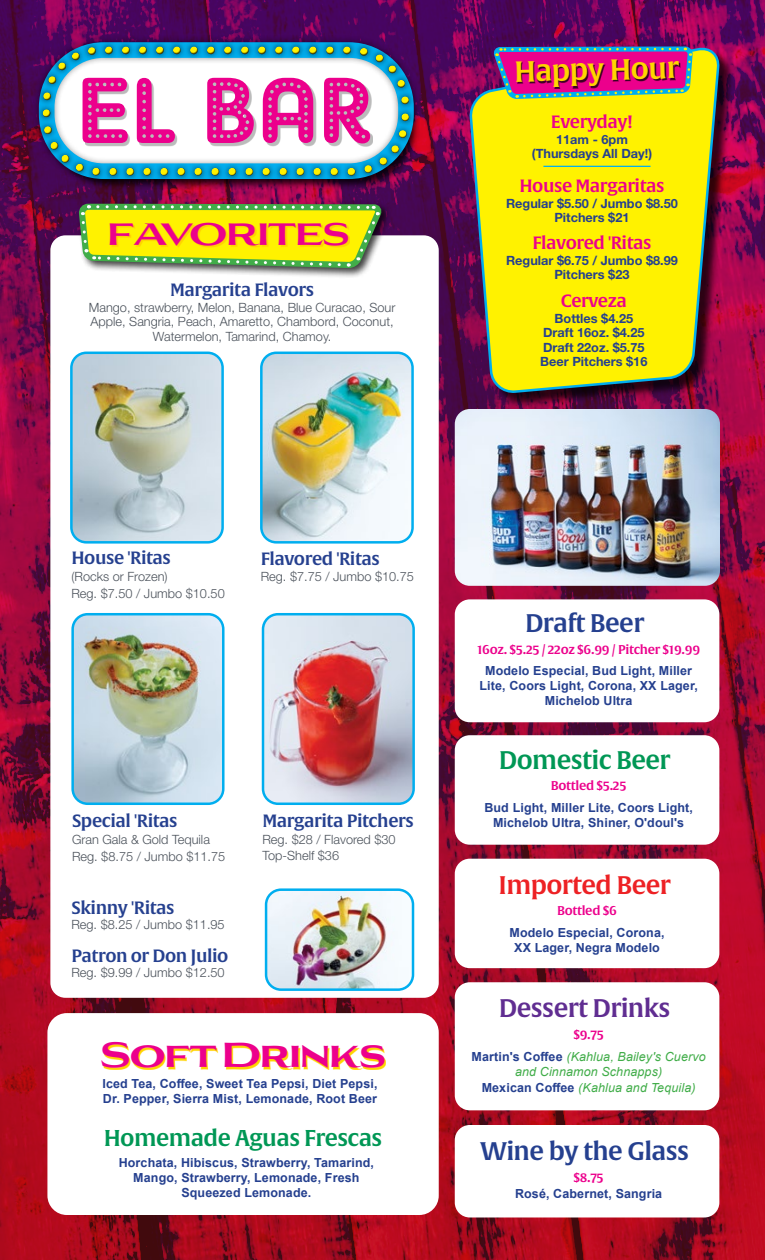
<style>
.page{position:relative;width:765px;height:1260px;background:#fff}
.page>*{position:absolute;margin:0;border:0;box-sizing:border-box;transform-origin:0 0}
.t1{font:700 33.75px "Aviano Flare";letter-spacing:-.025em;color:#ec008c}
.t2{font:700 30px "Aviano Flare";letter-spacing:-.025em;color:#ec008c}
.t3{font:28.75px "Alverata Sb";color:#ffd400}
.t4{font:25px "Alverata Sb";letter-spacing:-.025em;color:#25408f}
.t5{font:25px "Alverata Sb";letter-spacing:-.025em;color:#602d91}
.t6{font:25px "Alverata Sb";letter-spacing:-.025em;color:#009755}
.t7{font:25px "Alverata Sb";letter-spacing:-.025em;color:#ed2124}
.t8{font:22.5px "Alverata Sb";letter-spacing:-.025em;color:#009755}
.t9{font:17.5px "Alverata Sb";letter-spacing:-.025em;color:#25408f}
.t10{font:17.5px "Alverata Sb";letter-spacing:-.025em;color:#ec008c}
.t11{font:300 12.75px/16.2px "Helvetica Neue LT Std";color:#4a515a}
.t12{font:700 12.75px/14.5px "Helvetica Neue LT Std";color:#25408f;text-align:center}
.t13{font:700 12.5px/15px "Arial";letter-spacing:.01em;color:#25408f;text-align:center}
.t14{font:italic 12.5px/15.5px "Arial";letter-spacing:.01em;color:#41ad49;text-align:center}
.t15{font:12.5px "Alverata Sb";letter-spacing:-.025em;color:#ec008c}
.s1{font-weight:700;font-style:normal;color:#25408f}
</style>
<div class="page">
<img style="left:0;top:0;width:765px;height:1260px">
<div style="left:49px;top:1014px;width:389px;height:200px;background:#fff;border-radius:18px"></div>
<div style="left:47px;top:1013px;width:392px;height:202px;border:2px solid #fff;border-radius:18px"></div>
<div style="left:455px;top:982px;width:264px;height:128px;background:#fff;border-radius:15px"></div>
<div style="left:455px;top:1125px;width:264px;height:92px;background:#fff;border-radius:15px"></div>
<div style="left:455px;top:859px;width:264px;height:109px;background:#fff;border-radius:15px"></div>
<div style="left:455px;top:735px;width:264px;height:110px;background:#fff;border-radius:15px"></div>
<div style="left:455px;top:599px;width:264px;height:123px;background:#fff;border-radius:15px"></div>
<div style="left:50px;top:235px;width:389px;height:763px;background:#fff;border-radius:15px"></div>
<div style="left:76px;top:201px;width:316px;height:77px;background:#000;opacity:.75"></div>
<svg style="left:75px;top:201px;width:309px;height:67px;background:#bac435"></svg>
<div style="left:472px;top:50px;width:263px;height:358px;background:#000;opacity:.75"></div>
<svg style="left:468px;top:44px;width:251px;height:351px;background:#dfcc0f"></svg>
<svg style="left:492px;top:44px;width:204px;height:55px;background:#966189"></svg>
<div style="left:48px;top:53px;width:372px;height:137px;background:#000;opacity:.75"></div>
<div style="left:32px;top:35px;width:389px;height:151px;background:#000;opacity:.45"></div>
<div style="left:36px;top:40px;width:380px;height:142px;background:#000;opacity:.75"></div>
<div style="left:41px;top:46px;width:368px;height:132px;background:#000;opacity:.75"></div>
<hr style="left:543px;top:166px;width:108px;height:1px;background:#00aeef">
<img style="left:74px;top:616px;width:148px;height:186px">
<div style="left:71px;top:613px;width:154px;height:192px;border:2px solid #00aeef;border-radius:15px"></div>
<img style="left:264px;top:615px;width:148px;height:187px">
<div style="left:262px;top:613px;width:153px;height:192px;border:2px solid #00aeef;border-radius:15px"></div>
<img style="left:72px;top:354px;width:149px;height:187px">
<div style="left:70px;top:352px;width:154px;height:192px;border:2px solid #00aeef;border-radius:15px"></div>
<img style="left:262px;top:354px;width:149px;height:187px">
<div style="left:260px;top:352px;width:154px;height:192px;border:2px solid #00aeef;border-radius:15px"></div>
<div style="left:517px;top:60px;width:163px;height:28px;background:#000;opacity:.75"></div>
<svg style="left:103px;top:1044px;width:283px;height:26px"></svg>
<svg style="left:111px;top:224px;width:239px;height:23px;background:#ffe600"></svg>
<img style="left:455px;top:409px;width:265px;height:177px">
<img style="left:268px;top:891px;width:144px;height:97px">
<div style="left:265px;top:888px;width:149px;height:103px;border:2px solid #00aeef;border-radius:15px"></div>
<h2 class="t2" style="left:108px;top:217px;width:243px">FAVORITES</h2>
<h3 class="t9" style="left:170px;top:279px;width:146px">Margarita Flavors</h3>
<p class="t11" style="left:89px;top:300px;width:308px;line-height:14.5px;text-align:center">Mango, strawberry, Melon, Banana, Blue Curacao, Sour<br>Apple, Sangria, Peach, Amaretto, Chambord, Coconut,<br>Watermelon, Tamarind, Chamoy.</p>
<h3 class="t3" style="left:514px;top:53px;width:166px;rotate:-1deg">Happy Hour</h3>
<h3 class="t10" style="left:551px;top:111px;width:84px">Everyday!</h3>
<p class="t12" style="left:532px;top:132px;width:122px">11am - 6pm (Thursdays All Day!)</p>
<h3 class="t10" style="left:519px;top:175px;width:147px">House Margaritas</h3>
<p class="t12" style="left:506px;top:195px;width:173px">Regular $5.50 / Jumbo $8.50<br>Pitchers $21</p>
<h3 class="t10" style="left:532px;top:232px;width:121px">Flavored 'Ritas</h3>
<p class="t12" style="left:506px;top:253px;width:173px">Regular $6.75 / Jumbo $8.99<br>Pitchers $23</p>
<h3 class="t10" style="left:561px;top:290px;width:68px">Cerveza</h3>
<p class="t12" style="left:540px;top:311px;width:109px">Bottles $4.25<br>Draft 16oz. $4.25<br>Draft 22oz. $5.75<br>Beer Pitchers $16</p>
<h3 class="t9" style="left:71px;top:547px;width:101px">House 'Ritas</h3>
<p class="t11" style="left:71px;top:568px;width:155px">(Rocks or Frozen)<br>Reg. $7.50 / Jumbo $10.50</p>
<h3 class="t9" style="left:261px;top:548px;width:121px">Flavored 'Ritas</h3>
<p class="t11" style="left:261px;top:568px;width:155px">Reg. $7.75 / Jumbo $10.75</p>
<h3 class="t9" style="left:72px;top:810px;width:107px">Special 'Ritas</h3>
<p class="t11" style="left:72px;top:831px;width:155px">Gran Gala &amp; Gold Tequila<br>Reg. $8.75 / Jumbo $11.75</p>
<h3 class="t9" style="left:71px;top:897px;width:105px">Skinny 'Ritas</h3>
<p class="t11" style="left:71px;top:917px;width:155px">Reg. $8.25 / Jumbo $11.95</p>
<h3 class="t9" style="left:71px;top:945px;width:159px">Patron or Don Julio</h3>
<p class="t11" style="left:71px;top:964px;width:155px">Reg. $9.99 / Jumbo $12.50</p>
<h3 class="t9" style="left:262px;top:810px;width:153px">Margarita Pitchers</h3>
<p class="t11" style="left:262px;top:831px;width:135px">Reg. $28 / Flavored $30<br>Top-Shelf $36</p>
<h1 class="t1" style="left:100px;top:1036px;width:287px">Soft Drinks</h1>
<p class="t13" style="left:103px;top:1077px;width:276px;text-align:left">Iced Tea, Coffee, Sweet Tea Pepsi, Diet Pepsi,<br>Dr. Pepper, Sierra Mist, Lemonade, Root Beer</p>
<h3 class="t8" style="left:104px;top:1124px;width:280px">Homemade Aguas Frescas</h3>
<p class="t13" style="left:119px;top:1155px;width:257px">Horchata, Hibiscus, Strawberry, Tamarind,<br>Mango, Strawberry, Lemonade, Fresh<br>Squeezed Lemonade.</p>
<h3 class="t4" style="left:525px;top:607px;width:121px">Draft Beer</h3>
<p class="t15" style="left:477px;top:641px;width:225px">16oz. $5.25 / 22oz $6.99 / Pitcher $19.99</p>
<p class="t13" style="left:480px;top:664px;width:220px">Modelo Especial, Bud Light, Miller<br>Lite, Coors Light, Corona, XX Lager,<br>Michelob Ultra</p>
<h3 class="t6" style="left:499px;top:745px;width:173px">Domestic Beer</h3>
<p class="t15" style="left:551px;top:778px;width:77px">Bottled $5.25</p>
<p class="t13" style="left:484px;top:800px;width:210px">Bud Light, Miller Lite, Coors Light,<br>Michelob Ultra, Shiner, O'doul's</p>
<h3 class="t7" style="left:499px;top:870px;width:174px">Imported Beer</h3>
<p class="t15" style="left:557px;top:903px;width:61px">Bottled $6</p>
<p class="t13" style="left:510px;top:925px;width:157px">Modelo Especial, Corona,<br>XX Lager, Negra Modelo</p>
<h3 class="t5" style="left:499px;top:993px;width:173px">Dessert Drinks</h3>
<p class="t15" style="left:573px;top:1027px;width:32px">$9.75</p>
<p class="t14" style="left:472px;top:1049px;width:236px"><span class="s1">Martin's Coffee</span> (Kahlua, Bailey's Cuervo and Cinnamon Schnapps)<br><span class="s1">Mexican Coffee</span> (Kahlua and Tequila)</p>
<h3 class="t4" style="left:480px;top:1136px;width:211px">Wine by the Glass</h3>
<p class="t15" style="left:573px;top:1170px;width:32px">$8.75</p>
<p class="t13" style="left:515px;top:1186px;width:149px">Rosé, Cabernet, Sangria</p>
</div>
